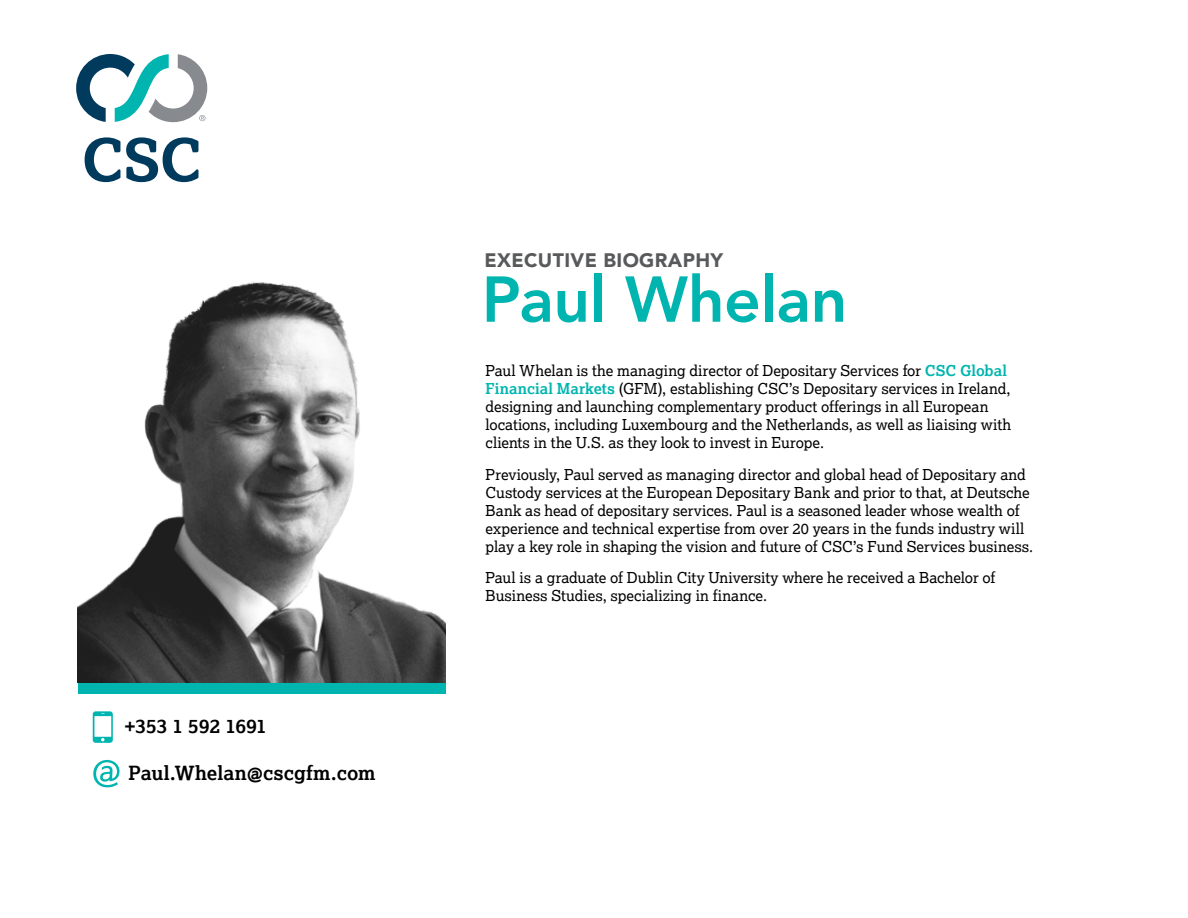
<style>
.page{position:relative;width:1188px;height:918px;background:#fff}
.page>*{position:absolute;margin:0;border:0;box-sizing:border-box;transform-origin:0 0}
.t1{font:800 64.05px "Avenir LT Pro";letter-spacing:-.01em;color:#00b5af}
.t2{font:700 19.5px "Lexia";letter-spacing:.005em;color:#000}
.t3{font:900 19.5px "Avenir LT Pro";letter-spacing:.02em;color:#58595b}
.t4{font:15px/18px "Lexia";color:#000}
.s1{font-weight:700;color:#00b5af}
</style>
<div class="page">
<svg style="left:93px;top:760px;width:27px;height:27px"></svg>
<svg style="left:93px;top:711px;width:20px;height:32px"></svg>
<div style="left:78px;top:682px;width:368px;height:11px;background:#00b5af"></div>
<img style="left:78px;top:282px;width:368px;height:400px">
<svg style="left:85px;top:137px;width:113px;height:45px"></svg>
<svg style="left:76px;top:54px;width:131px;height:68px"></svg>
<h2 class="t2" style="left:125px;top:714px;width:143px">+353 1 592 1691</h2>
<h2 class="t2" style="left:129px;top:761px;width:249px">Paul.Whelan@cscgfm.com</h2>
<h2 class="t3" style="left:484px;top:248px;width:240px">EXECUTIVE BIOGRAPHY</h2>
<h1 class="t1" style="left:482px;top:262px;width:367px">Paul Whelan</h1>
<p class="t4" style="left:486px;top:361px;width:527px">Paul Whelan is the managing director of Depositary Services for <span class="s1">CSC Global Financial Markets</span> (GFM), establishing CSC’s Depositary services in Ireland, designing and launching complementary product offerings in all European locations, including Luxembourg and the Netherlands, as well as liaising with clients in the U.S. as they look to invest in Europe.</p>
<p class="t4" style="left:486px;top:465px;width:549px">Previously, Paul served as managing director and global head of Depositary and Custody services at the European Depositary Bank and prior to that, at Deutsche Bank as head of depositary services. Paul is a seasoned leader whose wealth of experience and technical expertise from over 20 years in the funds industry will play a key role in shaping the vision and future of CSC’s Fund Services business.</p>
<p class="t4" style="left:486px;top:568px;width:511px">Paul is a graduate of Dublin City University where he received a Bachelor of<br>Business Studies, specializing in finance.</p>
</div>
